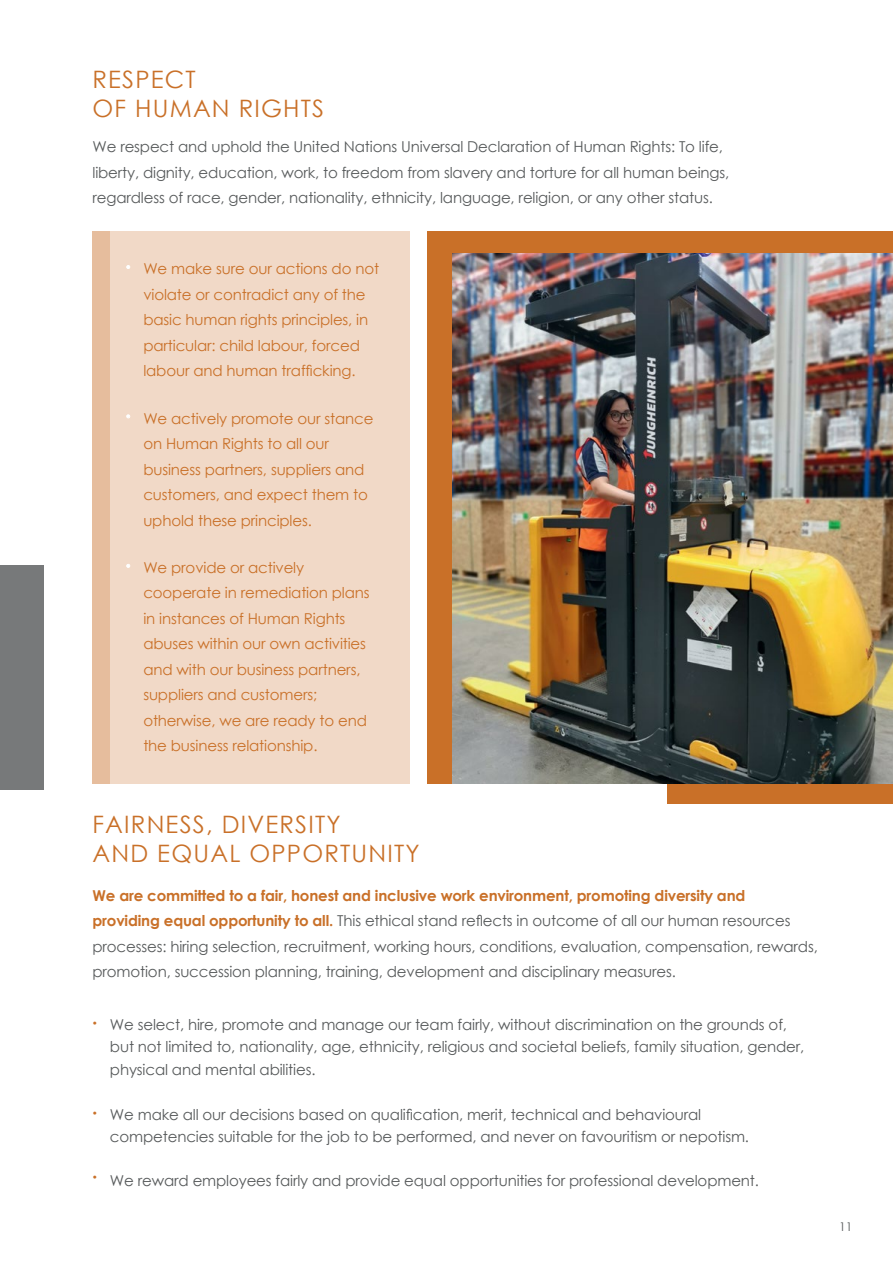
<style>
.page{position:relative;width:893px;height:1263px;background:#fff}
.page>*{position:absolute;margin:0;border:0;box-sizing:border-box;transform-origin:0 0}
.t1{font:24px/28.8px "Century Gothic";letter-spacing:.05em;color:#c97028}
.t2{font:15px/25.5px "Century Gothic";letter-spacing:-.01em;color:#575a5b}
.t3{font:15px/25.5px "Century Gothic";letter-spacing:-.01em;color:#c97028}
.t4{font:12px "Effra";color:#fff}
.t5{font:12px "Effra";color:#c97028}
.t6{font:12px "Century Gothic";color:#575a5b}
.s1{font-weight:700;color:#c97028}
</style>
<div class="page">
<div style="left:0;top:566px;width:44px;height:224px;background:#77797a"></div>
<div style="left:92px;top:231px;width:318px;height:552px;background:#f1d9c7"></div>
<div style="left:92px;top:231px;width:17px;height:552px;background:#e6bd9d"></div>
<div style="left:428px;top:231px;width:465px;height:552px;background:#c97028"></div>
<div style="left:668px;top:244px;width:225px;height:559px;background:#c97028"></div>
<img style="left:452px;top:253px;width:441px;height:530px">
<svg style="left:126px;top:265px;width:4px;height:4px"></svg>
<svg style="left:126px;top:414px;width:5px;height:5px"></svg>
<svg style="left:126px;top:564px;width:5px;height:4px"></svg>
<h1 class="t1" style="left:92px;top:65px;width:233px">RESPECT<br>OF HUMAN RIGHTS</h1>
<p class="t2" style="left:92px;top:134px;width:638px">We respect and uphold the United Nations Universal Declaration of Human Rights: To life, liberty, dignity, education, work, to freedom from slavery and torture for all human beings, regardless of race, gender, nationality, ethnicity, language, religion, or any other status.</p>
<p class="t4" style="left:126px;top:260px;width:6px">•</p>
<p class="t4" style="left:126px;top:409px;width:6px">•</p>
<p class="t4" style="left:126px;top:559px;width:6px">•</p>
<p class="t3" style="left:143px;top:256px;width:237px">We make sure our actions do not violate or contradict any of the basic human rights principles, in particular: child labour, forced labour and human trafficking.</p>
<p class="t3" style="left:143px;top:405px;width:232px">We actively promote our stance on Human Rights to all our business partners, suppliers and customers, and expect them to uphold these principles.</p>
<p class="t3" style="left:143px;top:554px;width:228px">We provide or actively cooperate in remediation plans in instances of Human Rights abuses within our own activities and with our business partners, suppliers and customers; otherwise, we are ready to end the business relationship.</p>
<h1 class="t1" style="left:92px;top:810px;width:329px">FAIRNESS, DIVERSITY<br>AND EQUAL OPPORTUNITY</h1>
<p class="t2" style="left:92px;top:882px;width:727px"><span class="s1">We are committed to a fair, honest and inclusive work environment, promoting diversity and<br>providing equal opportunity to all.</span> This ethical stand reflects in outcome of all our human resources processes: hiring selection, recruitment, working hours, conditions, evaluation, compensation, rewards, promotion, succession planning, training, development and disciplinary measures.</p>
<p class="t5" style="left:92px;top:1015px;width:6px">•</p>
<p class="t5" style="left:92px;top:1106px;width:6px">•</p>
<p class="t5" style="left:92px;top:1170px;width:6px">•</p>
<p class="t2" style="left:110px;top:1013px;width:696px;line-height:22.5px">We select, hire, promote and manage our team fairly, without discrimination on the grounds of, but not limited to, nationality, age, ethnicity, religious and societal beliefs, family situation, gender, physical and mental abilities.</p>
<p class="t2" style="left:110px;top:1103px;width:641px;line-height:22.5px">We make all our decisions based on qualification, merit, technical and behavioural competencies suitable for the job to be performed, and never on favouritism or nepotism.</p>
<p class="t2" style="left:110px;top:1167px;width:651px">We reward employees fairly and provide equal opportunities for professional development.</p>
<p class="t6" style="left:839px;top:1218px;width:15px">11</p>
</div>
